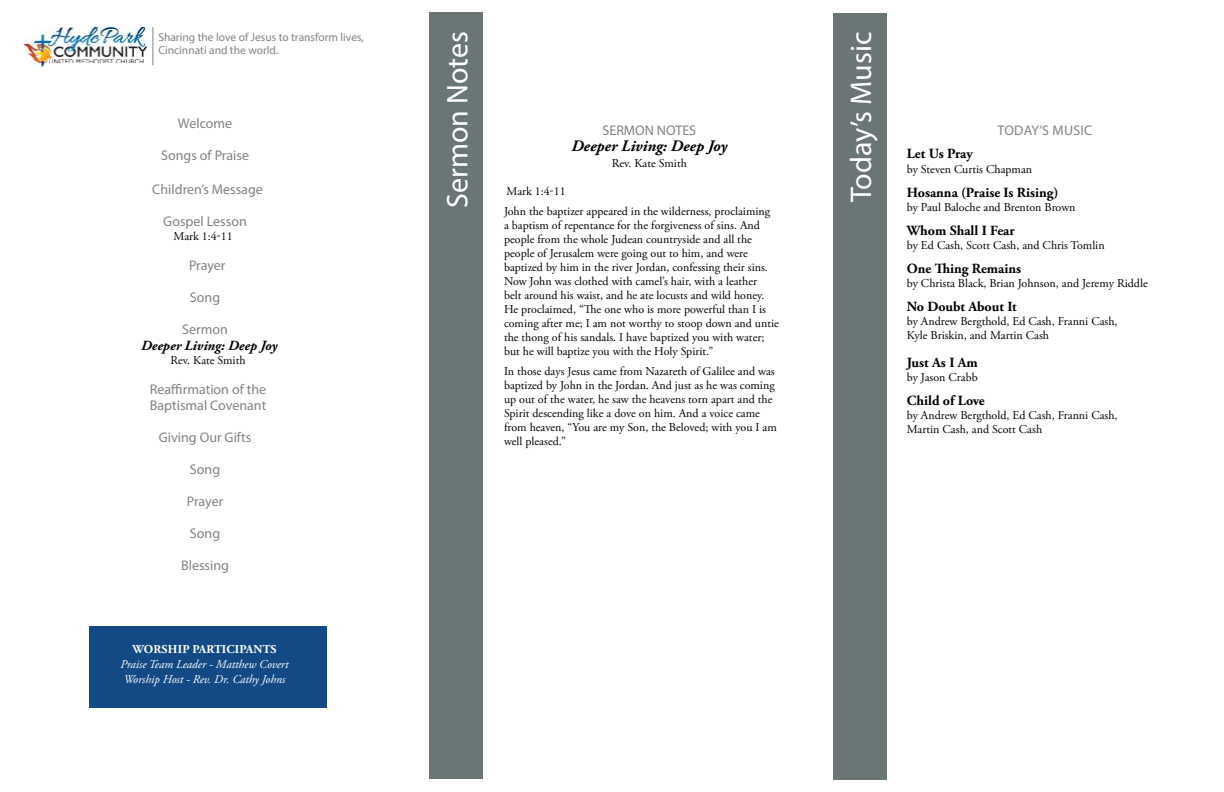
<style>
.page{position:relative;width:1224px;height:792px;background:#fff}
.page>*{position:absolute;margin:0;border:0;box-sizing:border-box;transform-origin:0 0}
.t1{font:30px "Myriad Pro";color:#fff}
.t2{font:italic 700 16px "Adobe Garamond Pro";color:#000}
.t3{font:14px/16px "Myriad Pro";color:#808285}
.t4{font:700 14px "Adobe Garamond Pro";color:#000}
.t5{font:italic 700 14px "Adobe Garamond Pro";color:#000}
.t6{font:14px "Myriad Pro";letter-spacing:.02em;color:#808285}
.t7{font:12px/14px "Adobe Garamond Pro";color:#000}
.t8{font:italic 12px/15px "Adobe Garamond Pro";color:#fff}
.t9{font:700 12px "Adobe Garamond Pro";letter-spacing:.015em;color:#fff}
.t10{font:11.5px/13.8px "Myriad Pro";color:#808285}
</style>
<div class="page">
<img style="left:24px;top:27px;width:123px;height:39px">
<hr style="left:152px;top:27px;width:1px;height:38px;background:#808285">
<div style="left:833px;top:13px;width:54px;height:767px;background:#6a7675"></div>
<div style="left:429px;top:12px;width:54px;height:767px;background:#6a7675"></div>
<div style="left:89px;top:626px;width:238px;height:82px;background:#134a86"></div>
<h1 class="t1" style="left:439px;top:208px;width:179px;rotate:-90deg">Sermon Notes</h1>
<p class="t10" style="left:158px;top:30px;width:207px">Sharing the love of Jesus to transform lives,<br>Cincinnati and the world.</p>
<h1 class="t1" style="left:843px;top:202px;width:172px;rotate:-90deg">Today’s Music</h1>
<p class="t3" style="left:178px;top:115px;width:56px">Welcome</p>
<p class="t3" style="left:161px;top:147px;width:89px">Songs of Praise</p>
<p class="t3" style="left:152px;top:181px;width:112px">Children’s Message</p>
<p class="t3" style="left:163px;top:213px;width:85px">Gospel Lesson</p>
<p class="t7" style="left:174px;top:230px;width:61px">Mark 1:4-11</p>
<p class="t3" style="left:189px;top:257px;width:38px">Prayer</p>
<p class="t3" style="left:190px;top:289px;width:32px">Song</p>
<p class="t3" style="left:182px;top:321px;width:47px">Sermon</p>
<p class="t5" style="left:141px;top:338px;width:138px">Deeper Living: Deep Joy</p>
<p class="t7" style="left:171px;top:354px;width:76px">Rev. Kate Smith</p>
<p class="t3" style="left:150px;top:381px;width:118px">Reaffirmation of the<br>Baptismal Covenant</p>
<p class="t3" style="left:159px;top:429px;width:94px">Giving Our Gifts</p>
<p class="t3" style="left:190px;top:461px;width:32px">Song</p>
<p class="t3" style="left:187px;top:493px;width:38px">Prayer</p>
<p class="t3" style="left:190px;top:525px;width:32px">Song</p>
<p class="t3" style="left:181px;top:557px;width:49px">Blessing</p>
<p class="t3" style="left:603px;top:122px;width:95px">SERMON NOTES</p>
<h2 class="t2" style="left:571px;top:137px;width:157px">Deeper Living: Deep Joy</h2>
<p class="t7" style="left:612px;top:157px;width:76px">Rev. Kate Smith</p>
<p class="t7" style="left:504px;top:182px;width:268px;line-height:20px">Mark 1:4-11<br>John the baptizer appeared in the wilderness, proclaiming</p>
<p class="t7" style="left:504px;top:219px;width:276px">a baptism of repentance for the forgiveness of sins. And people from the whole Judean countryside and all the people of Jerusalem were going out to him, and were baptized by him in the river Jordan, confessing their sins.<br>Now John was clothed with camel’s hair, with a leather<br>belt around his waist, and he ate locusts and wild honey.<br>He proclaimed, “The one who is more powerful than I is coming after me; I am not worthy to stoop down and untie the thong of his sandals. I have baptized you with water; but he will baptize you with the Holy Spirit.”</p>
<p class="t7" style="left:504px;top:365px;width:274px">In those days Jesus came from Nazareth of Galilee and was baptized by John in the Jordan. And just as he was coming up out of the water, he saw the heavens torn apart and the Spirit descending like a dove on him. And a voice came from heaven, “You are my Son, the Beloved; with you I am well pleased.”</p>
<p class="t6" style="left:998px;top:121px;width:94px">Today’s Music</p>
<p class="t4" style="left:907px;top:146px;width:68px">Let Us Pray</p>
<p class="t7" style="left:907px;top:162px;width:127px">by Steven Curtis Chapman</p>
<p class="t4" style="left:907px;top:184px;width:153px">Hosanna (Praise Is Rising)</p>
<p class="t7" style="left:907px;top:200px;width:170px">by Paul Baloche and Brenton Brown</p>
<p class="t4" style="left:907px;top:222px;width:109px">Whom Shall I Fear</p>
<p class="t7" style="left:907px;top:238px;width:199px">by Ed Cash, Scott Cash, and Chris Tomlin</p>
<p class="t4" style="left:907px;top:260px;width:116px">One Thing Remains</p>
<p class="t7" style="left:907px;top:276px;width:242px">by Christa Black, Brian Johnson, and Jeremy Riddle</p>
<p class="t4" style="left:907px;top:298px;width:112px">No Doubt About It</p>
<p class="t7" style="left:907px;top:314px;width:212px">by Andrew Bergthold, Ed Cash, Franni Cash,<br>Kyle Briskin, and Martin Cash</p>
<p class="t4" style="left:907px;top:354px;width:73px">Just As I Am</p>
<p class="t7" style="left:907px;top:370px;width:72px">by Jason Crabb</p>
<p class="t4" style="left:907px;top:392px;width:80px">Child of Love</p>
<p class="t7" style="left:907px;top:408px;width:212px">by Andrew Bergthold, Ed Cash, Franni Cash,<br>Martin Cash, and Scott Cash</p>
<p class="t9" style="left:132px;top:642px;width:146px">Worship Participants</p>
<p class="t8" style="left:120px;top:657px;width:170px">Praise Team Leader - Matthew Covert<br>Worship Host - Rev. Dr. Cathy Johns</p>
</div>
